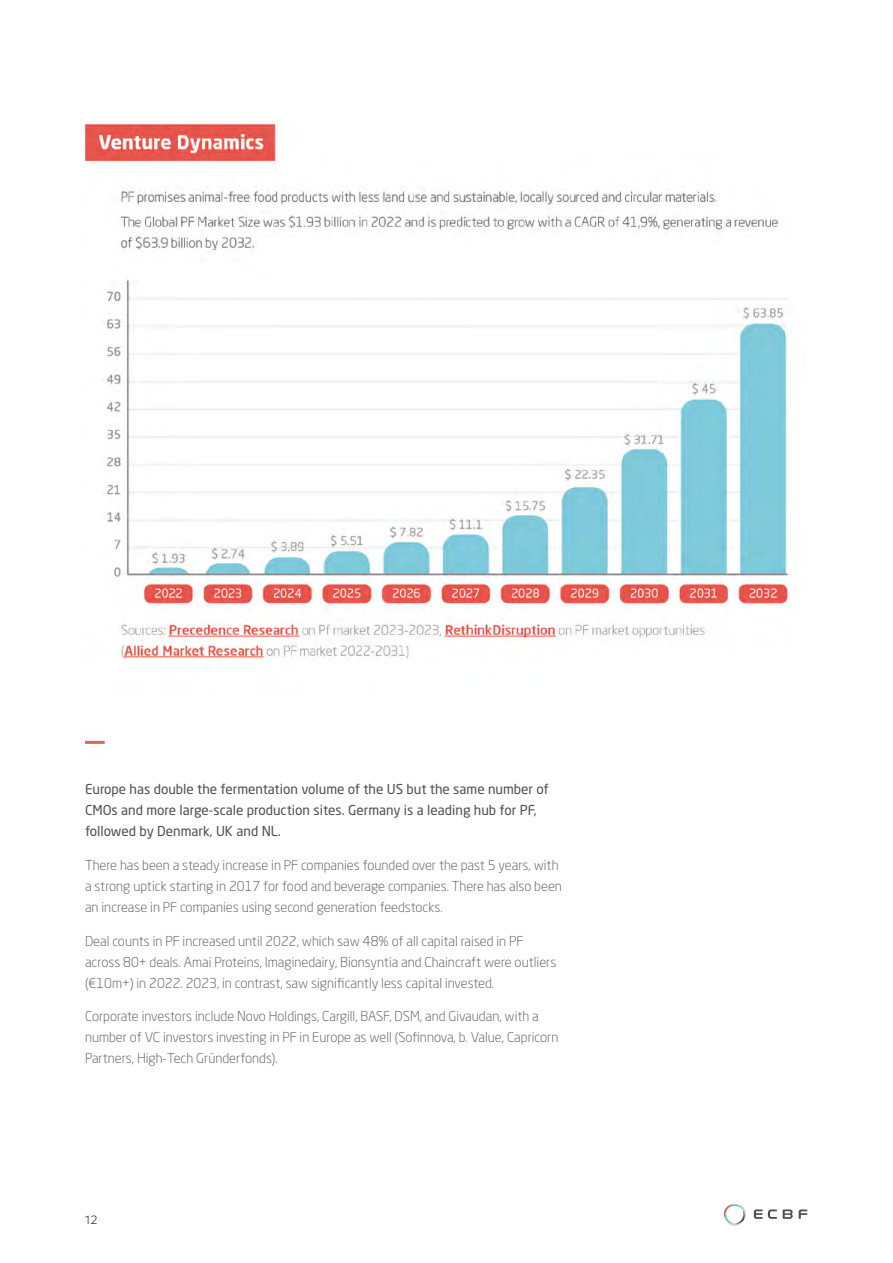
<style>
.page{position:relative;width:893px;height:1263px;background:#fff}
.page>*{position:absolute;margin:0;border:0;box-sizing:border-box;transform-origin:0 0}
.t1{font:300 13.5px/21px "Neo Sans Pro";color:#4d4d50}
.t2{font:13.5px/21px "Neo Sans Pro";color:#4d4d50}
.t3{font:300 12px "Indeed Sans";color:#020203}
</style>
<div class="page">
<svg style="left:754px;top:1209px;width:23px;height:10px"></svg>
<svg style="left:783px;top:1209px;width:10px;height:10px"></svg>
<svg style="left:799px;top:1209px;width:8px;height:10px"></svg>
<svg style="left:724px;top:1204px;width:22px;height:22px"></svg>
<img style="left:84px;top:123px;width:706px;height:538px">
<hr style="left:85px;top:741px;width:20px;height:3px;background:#da675d">
<p class="t2" style="left:85px;top:778px;width:465px">Europe has double the fermentation volume of the US but the same number of<br>CMOs and more large-scale production sites. Germany is a leading hub for PF, followed by Denmark, UK and NL.</p>
<p class="t1" style="left:85px;top:854px;width:478px">There has been a steady increase in PF companies founded over the past 5 years, with a strong uptick starting in 2017 for food and beverage companies. There has also been an increase in PF companies using second generation feedstocks.</p>
<p class="t1" style="left:85px;top:930px;width:473px">Deal counts in PF increased until 2022, which saw 48% of all capital raised in PF across 80+ deals. Amai Proteins, Imaginedairy, Bionsyntia and Chaincraft were outliers (€10m+) in 2022. 2023, in contrast, saw significantly less capital invested.</p>
<p class="t1" style="left:85px;top:1006px;width:475px">Corporate investors include Novo Holdings, Cargill, BASF, DSM, and Givaudan, with a number of VC investors investing in PF in Europe as well (Sofinnova, b. Value, Capricorn<br>Partners, High-Tech Gründerfonds).</p>
<p class="t3" style="left:85px;top:1211px;width:14px">12</p>
</div>
